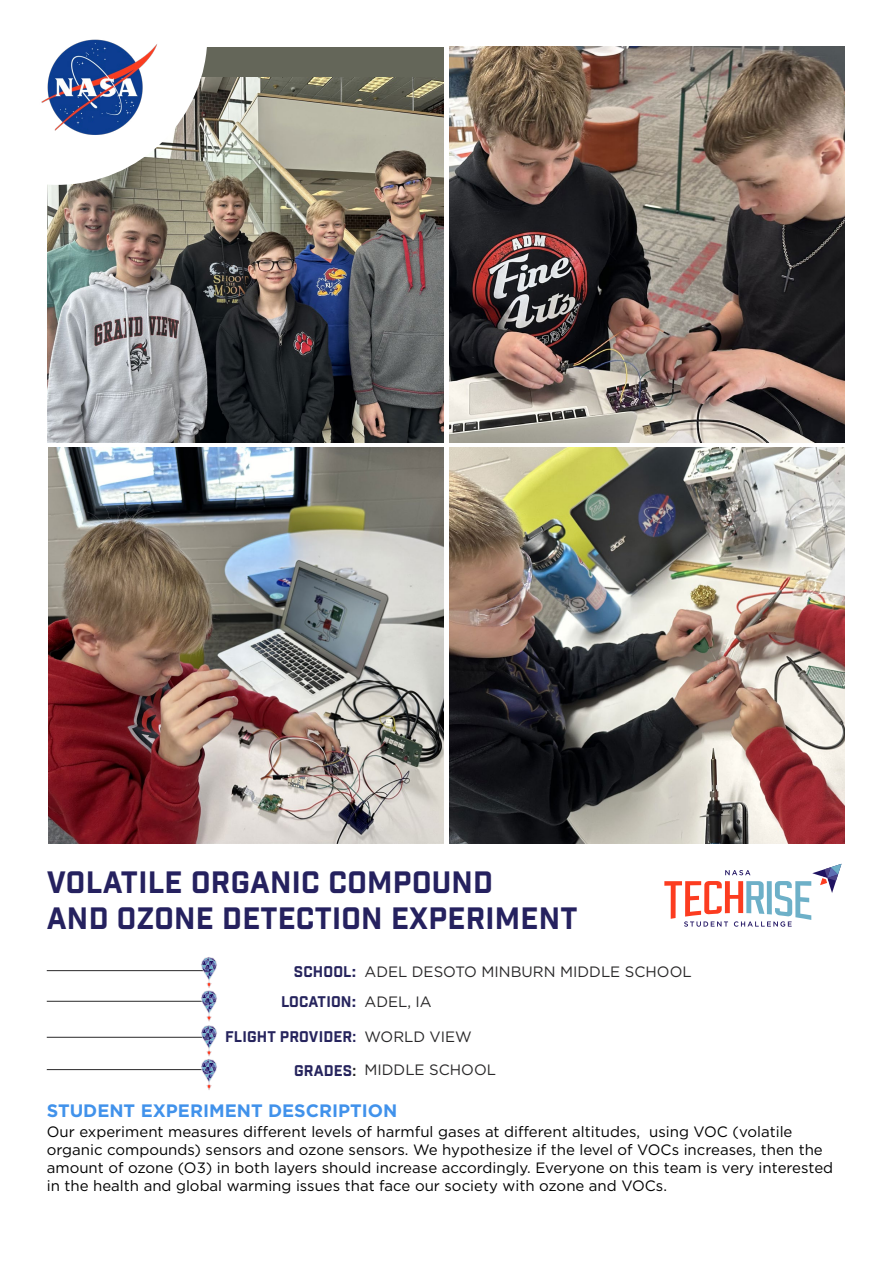
<style>
.page{position:relative;width:893px;height:1263px;background:#fff}
.page>*{position:absolute;margin:0;border:0;box-sizing:border-box;transform-origin:0 0}
.t1{font:30px/36px "Industry Inc Base";letter-spacing:.01em;color:#25215f}
.t2{font:700 18px "Gotham";color:#4192eb}
.t3{font:15px/18px "Gotham";color:#000}
.t4{font:15px/30.6px "Gotham";color:#292829}
.t5{font:15px/30.6px "Industry Inc Base";letter-spacing:.01em;color:#26245d;text-align:right}
.s1{font-family:"Gotham";font-weight:700}
.s2{color:#292829}
</style>
<div class="page">
<img style="left:449px;top:448px;width:396px;height:395px">
<div style="left:48px;top:47px;width:395px;height:395px;background:#646659"></div>
<img style="left:48px;top:78px;width:395px;height:364px">
<img style="left:48px;top:448px;width:396px;height:395px">
<img style="left:449px;top:47px;width:396px;height:395px">
<svg style="left:47px;top:47px;width:160px;height:138px;background:#cac8c2"></svg>
<img style="left:41px;top:39px;width:125px;height:104px">
<svg style="left:664px;top:864px;width:177px;height:63px"></svg>
<hr style="left:47px;top:1069px;width:160px;height:1px;background:#292829">
<hr style="left:47px;top:1037px;width:160px;height:1px;background:#292829">
<hr style="left:47px;top:970px;width:160px;height:1px;background:#292829">
<hr style="left:47px;top:1001px;width:160px;height:1px;background:#292829">
<svg style="left:201px;top:957px;width:16px;height:133px"></svg>
<h1 class="t1" style="left:47px;top:865px;width:532px">VOLATILE ORGANIC COMPOUND<br>AND OZONE DETECTION EXPERIMENT</h1>
<p class="t5" style="left:281px;top:957px;width:77px">SCHOOL<span class="s1">:<br></span>LOCATION<span class="s1">:</span></p>
<p class="t5" style="left:225px;top:1022px;width:132px">FLIGHT PROVIDER:</p>
<p class="t5" style="left:294px;top:1056px;width:64px">GRADES<span class="s2">:</span></p>
<p class="t4" style="left:364px;top:956px;width:329px">ADEL DESOTO MINBURN MIDDLE SCHOOL<br>ADEL, IA</p>
<p class="t4" style="left:364px;top:1021px;width:109px">WORLD VIEW</p>
<p class="t4" style="left:364px;top:1054px;width:133px">MIDDLE SCHOOL</p>
<p class="t2" style="left:47px;top:1099px;width:352px">STUDENT EXPERIMENT DESCRIPTION</p>
<p class="t3" style="left:47px;top:1122px;width:788px">Our experiment measures different levels of harmful gases at different altitudes, using VOC (volatile organic compounds) sensors and ozone sensors. We hypothesize if the level of VOCs increases, then the amount of ozone (O3) in both layers should increase accordingly. Everyone on this team is very interested in the health and global warming issues that face our society with ozone and VOCs.</p>
</div>
